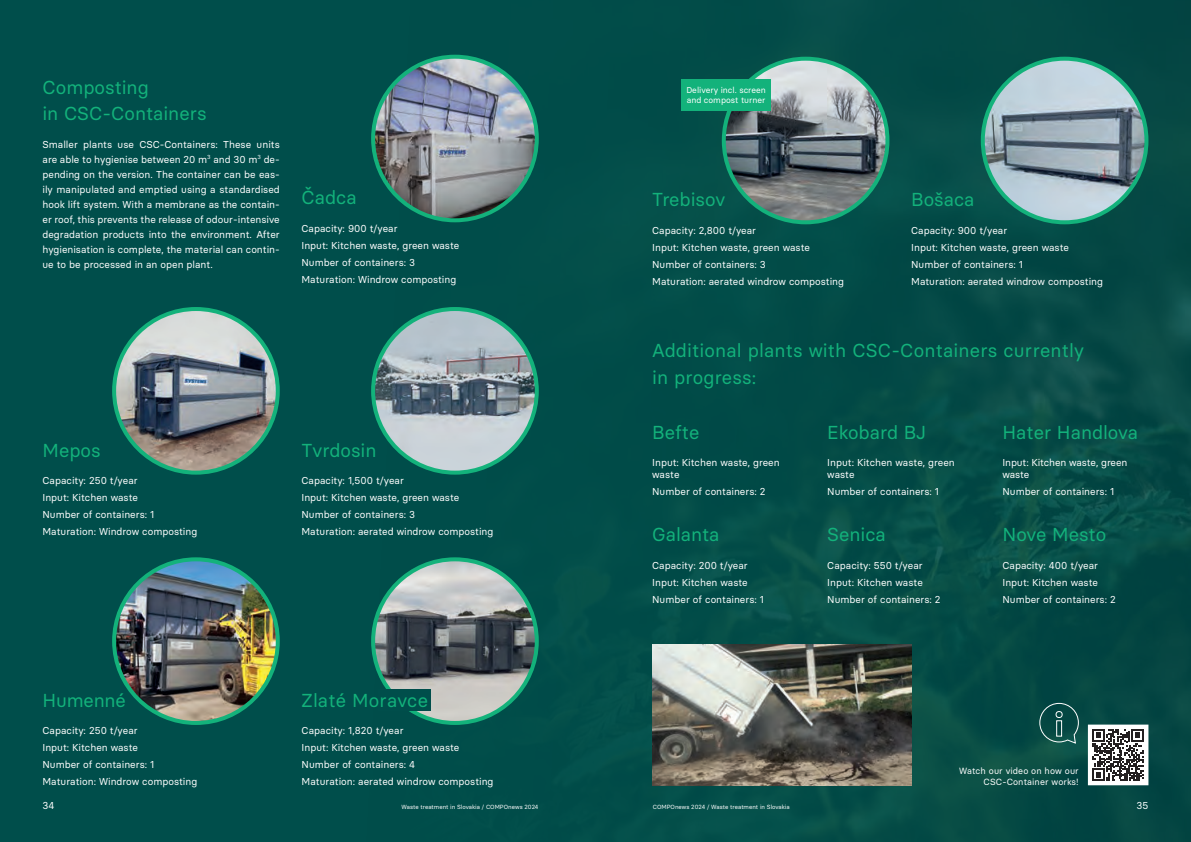
<style>
.page{position:relative;width:1191px;height:842px;background:#004e4b}
.page>*{position:absolute;margin:0;border:0;box-sizing:border-box;transform-origin:0 0}
.t1{font:18.7px/26.2px "Basier Circle";color:#13b27b}
.t2{font:10px/17px "Basier Circle";color:#fff}
.t3{font:9px/10.8px "Basier Circle";letter-spacing:.01em;color:#fff;text-align:right}
.t4{font:8.5px/10.2px "Basier Circle";color:#fff}
.t5{font:6px "Basier Circle";color:#fff}
</style>
<div class="page">
<img style="left:371px;top:0;width:820px;height:842px">
<img style="left:373px;top:559px;width:164px;height:164px">
<div style="left:371px;top:557px;width:168px;height:168px;border:4px solid #13b27b;border-radius:50%"></div>
<div style="left:378px;top:689px;width:53px;height:22px;background:#004e4b"></div>
<img style="left:373px;top:57px;width:164px;height:163px;border-radius:82px">
<div style="left:371px;top:55px;width:168px;height:167px;border:4px solid #13b27b;border-radius:50%"></div>
<img style="left:724px;top:59px;width:163px;height:163px;border-radius:82px">
<div style="left:722px;top:57px;width:167px;height:167px;border:4px solid #13b27b;border-radius:50%"></div>
<img style="left:114px;top:559px;width:164px;height:164px;border-radius:82px">
<div style="left:112px;top:557px;width:168px;height:168px;border:4px solid #13b27b;border-radius:50%"></div>
<img style="left:114px;top:309px;width:164px;height:161px">
<div style="left:112px;top:307px;width:168px;height:168px;border:4px solid #13b27b;border-radius:50%"></div>
<img style="left:373px;top:309px;width:164px;height:164px;border-radius:82px">
<div style="left:371px;top:307px;width:168px;height:168px;border:4px solid #13b27b;border-radius:50%"></div>
<img style="left:982px;top:59px;width:164px;height:163px;border-radius:82px">
<div style="left:980px;top:57px;width:168px;height:167px;border:4px solid #13b27b;border-radius:50%"></div>
<div style="left:681px;top:79px;width:89px;height:32px;background:#13b27b"></div>
<div style="left:1088px;top:725px;width:60px;height:60px;background:#fff"></div>
<svg style="left:1092px;top:729px;width:51px;height:52px"></svg>
<svg style="left:1039px;top:703px;width:40px;height:41px"></svg>
<img style="left:652px;top:644px;width:259px;height:141px">
<h1 class="t1" style="left:43px;top:74px;width:166px">Composting<br>in CSC-Containers</h1>
<p class="t2" style="left:43px;top:136px;width:239px;line-height:15px;text-align:justify">Smaller plants use CSC-Containers: These units are able to hygienise between 20 m<sup>3</sup> and 30 m<sup>3</sup> de&shy;pending on the version. The container can be eas&shy;ily manipulated and emptied using a standardised hook lift system. With a membrane as the contain&shy;er roof, this prevents the release of odour-intensive degradation products into the environment. After hygienisation is complete, the material can contin&shy;ue to be processed in an open plant.</p>
<p class="t4" style="left:686px;top:85px;width:81px">Delivery incl. screen and compost turner</p>
<h1 class="t1" style="left:301px;top:184px;width:57px">Čadca</h1>
<h1 class="t1" style="left:652px;top:186px;width:75px">Trebisov</h1>
<h1 class="t1" style="left:911px;top:186px;width:65px">Bošaca</h1>
<p class="t2" style="left:301px;top:219px;width:159px">Capacity: 900 t/year<br>Input: Kitchen waste, green waste<br>Number of containers: 3<br>Maturation: Windrow composting</p>
<p class="t2" style="left:652px;top:221px;width:193px">Capacity: 2,800 t/year<br>Input: Kitchen waste, green waste<br>Number of containers: 3<br>Maturation: aerated windrow composting</p>
<p class="t2" style="left:911px;top:221px;width:193px">Capacity: 900 t/year<br>Input: Kitchen waste, green waste<br>Number of containers: 1<br>Maturation: aerated windrow composting</p>
<h1 class="t1" style="left:652px;top:336px;width:433px;line-height:27.7px">Additional plants with CSC-Containers currently in progress:</h1>
<h1 class="t1" style="left:43px;top:436px;width:60px">Mepos</h1>
<h1 class="t1" style="left:301px;top:436px;width:76px">Tvrdosin</h1>
<p class="t2" style="left:43px;top:472px;width:156px">Capacity: 250 t/year<br>Input: Kitchen waste<br>Number of containers: 1<br>Maturation: Windrow composting</p>
<h1 class="t1" style="left:43px;top:687px;width:85px">Humenné</h1>
<p class="t2" style="left:301px;top:472px;width:193px">Capacity: 1,500 t/year<br>Input: Kitchen waste, green waste<br>Number of containers: 3<br>Maturation: aerated windrow composting</p>
<h1 class="t1" style="left:302px;top:687px;width:128px">Zlaté Moravce</h1>
<p class="t2" style="left:43px;top:722px;width:156px">Capacity: 250 t/year<br>Input: Kitchen waste<br>Number of containers: 1<br>Maturation: Windrow composting</p>
<p class="t2" style="left:302px;top:722px;width:193px">Capacity: 1,820 t/year<br>Input: Kitchen waste, green waste<br>Number of containers: 4<br>Maturation: aerated windrow composting</p>
<p class="t5" style="left:401px;top:803px;width:138px">Waste treatment in Slovakia / COMPOnews 2024</p>
<p class="t2" style="left:43px;top:797px;width:13px">34</p>
<h1 class="t1" style="left:652px;top:419px;width:49px">Befte</h1>
<p class="t2" style="left:652px;top:456px;width:129px;line-height:12px">Input: Kitchen waste, green waste</p>
<p class="t2" style="left:652px;top:483px;width:115px">Number of containers: 2</p>
<h1 class="t1" style="left:652px;top:521px;width:69px">Galanta</h1>
<p class="t2" style="left:652px;top:556px;width:113px">Capacity: 200 t/year<br>Input: Kitchen waste<br>Number of containers: 1</p>
<h1 class="t1" style="left:827px;top:419px;width:100px">Ekobard BJ</h1>
<p class="t2" style="left:827px;top:456px;width:129px;line-height:12px">Input: Kitchen waste, green waste</p>
<p class="t2" style="left:827px;top:483px;width:113px">Number of containers: 1</p>
<h1 class="t1" style="left:827px;top:521px;width:60px">Senica</h1>
<p class="t2" style="left:827px;top:556px;width:115px">Capacity: 550 t/year<br>Input: Kitchen waste<br>Number of containers: 2</p>
<h1 class="t1" style="left:1002px;top:419px;width:137px">Hater Handlova</h1>
<p class="t2" style="left:1002px;top:456px;width:126px;line-height:12px">Input: Kitchen waste, green waste</p>
<p class="t2" style="left:1002px;top:483px;width:113px">Number of containers: 1</p>
<h1 class="t1" style="left:1002px;top:521px;width:105px">Nove Mesto</h1>
<p class="t2" style="left:1002px;top:556px;width:115px">Capacity: 400 t/year<br>Input: Kitchen waste<br>Number of containers: 2</p>
<p class="t5" style="left:653px;top:803px;width:138px">COMPOnews 2024 / Waste treatment in Slovakia</p>
<p class="t3" style="left:959px;top:766px;width:121px">Watch our video on how our<br>CSC-Container works!</p>
<p class="t2" style="left:1136px;top:797px;width:13px">35</p>
</div>
